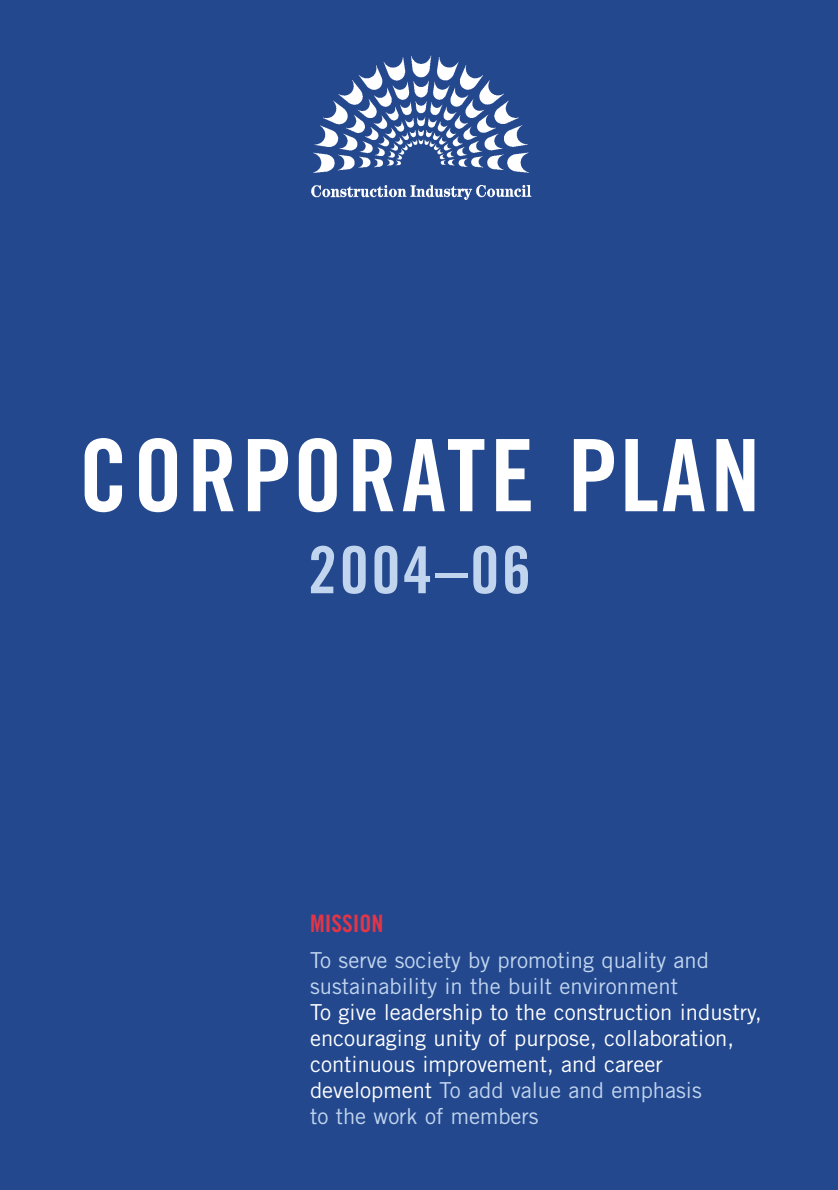
<style>
.page{position:relative;width:838px;height:1190px;background:#23488e}
.page>*{position:absolute;margin:0;border:0;box-sizing:border-box;transform-origin:0 0}
.t1{font:100px "Trade Gothic Bold Cond Twenty";letter-spacing:.045em;color:#fff}
.t2{font:65px "Trade Gothic Bold Cond Twenty";letter-spacing:.045em;color:#c1d5ee}
.t3{font:24px "Trade Gothic Bold Cond Twenty";color:#e43546}
.t4{font:22px/26px "Trade Gothic";color:#fff}
.t5{font:22px/26px "Trade Gothic";color:#c1d5ee}
.s1{color:#c1d5ee}
</style>
<div class="page">
<img style="left:311px;top:55px;width:221px;height:145px">
<h1 class="t1" style="left:79px;top:439px;width:683px">CORPORATE PLAN</h1>
<h2 class="t2" style="left:308px;top:546px;width:224px">2004–06</h2>
<p class="t3" style="left:310px;top:914px;width:75px">MISSION</p>
<p class="t5" style="left:310px;top:949px;width:401px">To serve society by promoting quality and sustainability in the built environment</p>
<p class="t4" style="left:310px;top:1001px;width:453px">To give leadership to the construction industry, encouraging unity of purpose, collaboration, continuous improvement, and career development <span class="s1">To add value and emphasis<br>to the work of members</span></p>
</div>
